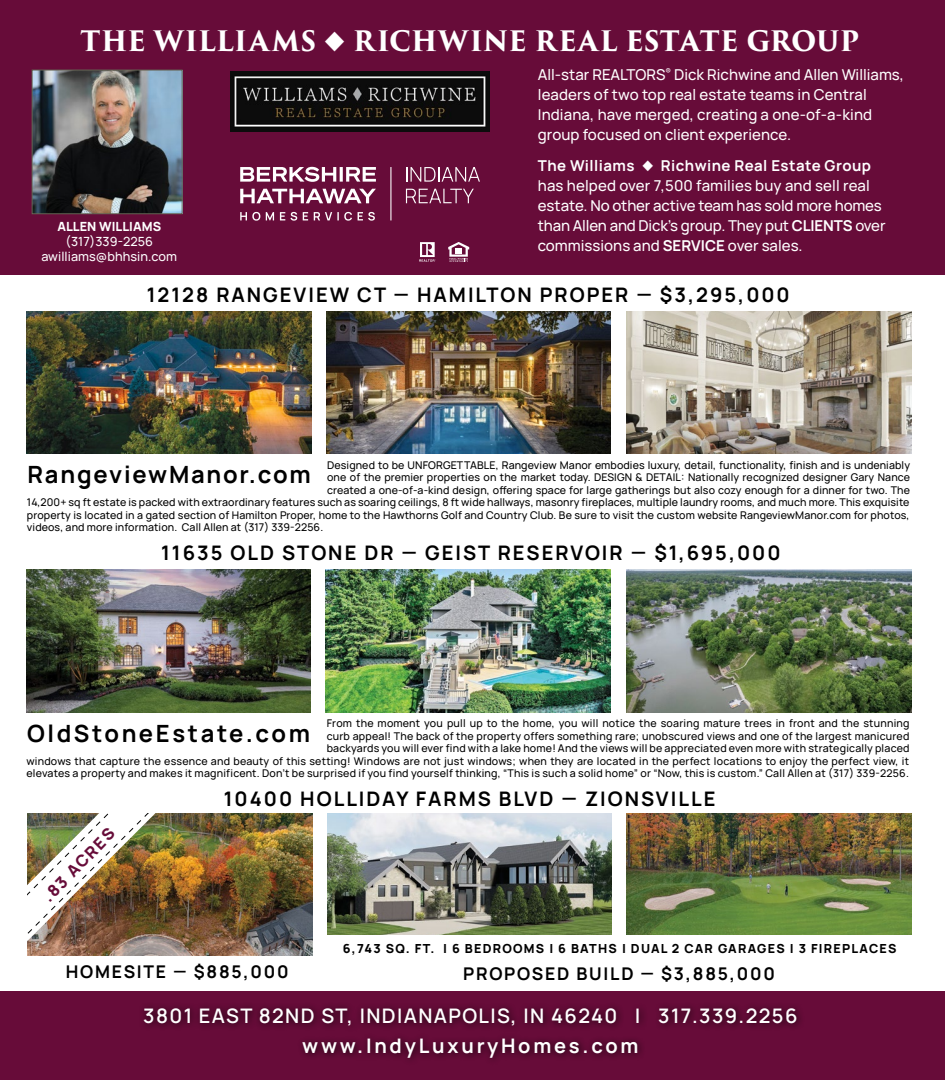
<style>
.page{position:relative;width:945px;height:1080px;background:#670c39}
.page>*{position:absolute;margin:0;border:0;box-sizing:border-box;transform-origin:0 0}
.t1{font:700 27.5px "Trajan Pro 3";letter-spacing:.02em;color:#fff}
.t2{font:700 23.75px "Manrope";letter-spacing:.11em;color:#000}
.t3{font:700 23.75px "Manrope";letter-spacing:.08em;color:#000}
.t4{font:700 20px "Manrope";letter-spacing:.1em;color:#000}
.t5{font:600 20px "Manrope";letter-spacing:.07em;color:#fff}
.t6{font:700 20px "Manrope";letter-spacing:.14em;color:#fff}
.t7{font:700 17.5px "Manrope";letter-spacing:.1em;color:#000}
.t8{font:800 16.25px "Manrope";color:#670c39}
.t9{font:500 15px/20px "Manrope";color:#fff}
.t10{font:500 12.62px/15.1px "Manrope";letter-spacing:.005em;color:#fff;text-align:center}
.t11{font:800 12.62px "Manrope";letter-spacing:.005em;color:#fff}
.t12{font:800 12.5px "Manrope";letter-spacing:.1em;color:#000}
.t13{font:500 10.62px/12.5px "Manrope";letter-spacing:.01em;color:#000;text-align:right}
.s1{font-weight:700}
</style>
<div class="page">
<div style="left:0;top:275px;width:945px;height:716px;background:#fff"></div>
<div style="left:138px;top:1002px;width:667px;height:64px;background:#000;opacity:.75"></div>
<img style="left:34px;top:72px;width:146px;height:140px">
<div style="left:32px;top:70px;width:150px;height:144px;border:1px solid #646252"></div>
<svg style="left:448px;top:242px;width:21px;height:20px"></svg>
<svg style="left:419px;top:242px;width:17px;height:20px"></svg>
<img style="left:231px;top:71px;width:258px;height:60px">
<svg style="left:240px;top:167px;width:151px;height:54px"></svg>
<svg style="left:406px;top:167px;width:74px;height:15px"></svg>
<svg style="left:406px;top:189px;width:68px;height:14px"></svg>
<img style="left:26px;top:570px;width:285px;height:142px">
<img style="left:326px;top:570px;width:284px;height:142px">
<img style="left:626px;top:570px;width:285px;height:142px">
<img style="left:28px;top:814px;width:284px;height:141px">
<img style="left:328px;top:814px;width:284px;height:121px">
<img style="left:627px;top:814px;width:284px;height:121px">
<img style="left:27px;top:814px;width:131px;height:134px">
<img style="left:27px;top:311px;width:284px;height:143px">
<img style="left:326px;top:311px;width:285px;height:143px">
<img style="left:627px;top:311px;width:285px;height:143px">
<h1 class="t1" style="left:81px;top:21px;width:780px">THE WILLIAMS ◆ RICHWINE REAL ESTATE GROUP</h1>
<h3 class="t9" style="left:538px;top:63px;width:368px">All-star REALTORS<sup>®</sup> Dick Richwine and Allen Williams, leaders of two top real estate teams in Central Indiana, have merged, creating a one-of-a-kind group focused on client experience.</h3>
<h3 class="t9" style="left:538px;top:154px;width:349px"><span class="s1">The Williams</span> ◆ <span class="s1">Richwine Real Estate Group </span>has helped over 7,500 families buy and sell real estate. No other active team has sold more homes than Allen and Dick’s group. They put <span class="s1">CLIENTS</span> over commissions and <span class="s1">SERVICE</span> over sales.</h3>
<p class="t11" style="left:57px;top:215px;width:105px">ALLEN WILLIAMS</p>
<p class="t10" style="left:41px;top:233px;width:137px">(317)339-2256 awilliams@bhhsin.com</p>
<h3 class="t4" style="left:147px;top:278px;width:645px">12128 RANGEVIEW CT — HAMILTON PROPER — $3,295,000</h3>
<h2 class="t3" style="left:27px;top:455px;width:285px">RangeviewManor.com</h2>
<p class="t13" style="left:327px;top:458px;width:584px">Designed to be UNFORGETTABLE, Rangeview Manor embodies luxury, detail, functionality, finish and is undeniably</p>
<p class="t13" style="left:327px;top:470px;width:584px">one of the premier properties on the market today. DESIGN &amp; DETAIL: Nationally recognized designer Gary Nance</p>
<p class="t13" style="left:327px;top:483px;width:584px">created a one-of-a-kind design, offering space for large gatherings but also cozy enough for a dinner for two. The</p>
<p class="t13" style="left:27px;top:495px;width:884px">14,200+ sq ft estate is packed with extraordinary features such as soaring ceilings, 8 ft wide hallways, masonry fireplaces, multiple laundry rooms, and much more. This exquisite</p>
<p class="t13" style="left:27px;top:508px;width:884px">property is located in a gated section of Hamilton Proper, home to the Hawthorns Golf and Country Club. Be sure to visit the custom website RangeviewManor.com for photos,</p>
<p class="t13" style="left:27px;top:520px;width:298px">videos, and more information. Call Allen at (317) 339-2256.</p>
<h3 class="t4" style="left:161px;top:536px;width:621px">11635 OLD STONE DR — GEIST RESERVOIR — $1,695,000</h3>
<p class="t13" style="left:26px;top:716px;width:885px">From the moment you pull up to the home, you will notice the soaring mature trees in front and the stunning<br>curb appeal! The back of the property offers something rare; unobscured views and one of the largest manicured<br>backyards you will ever find with a lake home! And the views will be appreciated even more with strategically placed<br>windows that capture the essence and beauty of this setting! Windows are not just windows; when they are located in the perfect locations to enjoy the perfect view, it elevates a property and makes it magnificent. Don’t be surprised if you find yourself thinking, “This is such a solid home” or “Now, this is custom.” Call Allen at (317) 339-2256.</p>
<h3 class="t4" style="left:224px;top:782px;width:493px">10400 HOLLIDAY FARMS BLVD — ZIONSVILLE</h3>
<h2 class="t2" style="left:27px;top:713px;width:285px">OldStoneEstate.com</h2>
<h3 class="t8" style="left:35px;top:889px;width:97px;rotate:-46deg">.83 ACRES</h3>
<h3 class="t7" style="left:66px;top:957px;width:224px">HOMESITE — $885,000</h3>
<p class="t12" style="left:343px;top:938px;width:555px">6,743 SQ. FT. | 6 BEDROOMS | 6 BATHS | DUAL 2 CAR GARAGES | 3 FIREPLACES</p>
<h3 class="t7" style="left:463px;top:959px;width:313px">PROPOSED BUILD — $3,885,000</h3>
<h3 class="t5" style="left:143px;top:1000px;width:656px">3801 EAST 82ND ST, INDIANAPOLIS, IN 46240 | 317.339.2256</h3>
<h3 class="t6" style="left:302px;top:1029px;width:338px">www.IndyLuxuryHomes.com</h3>
</div>
